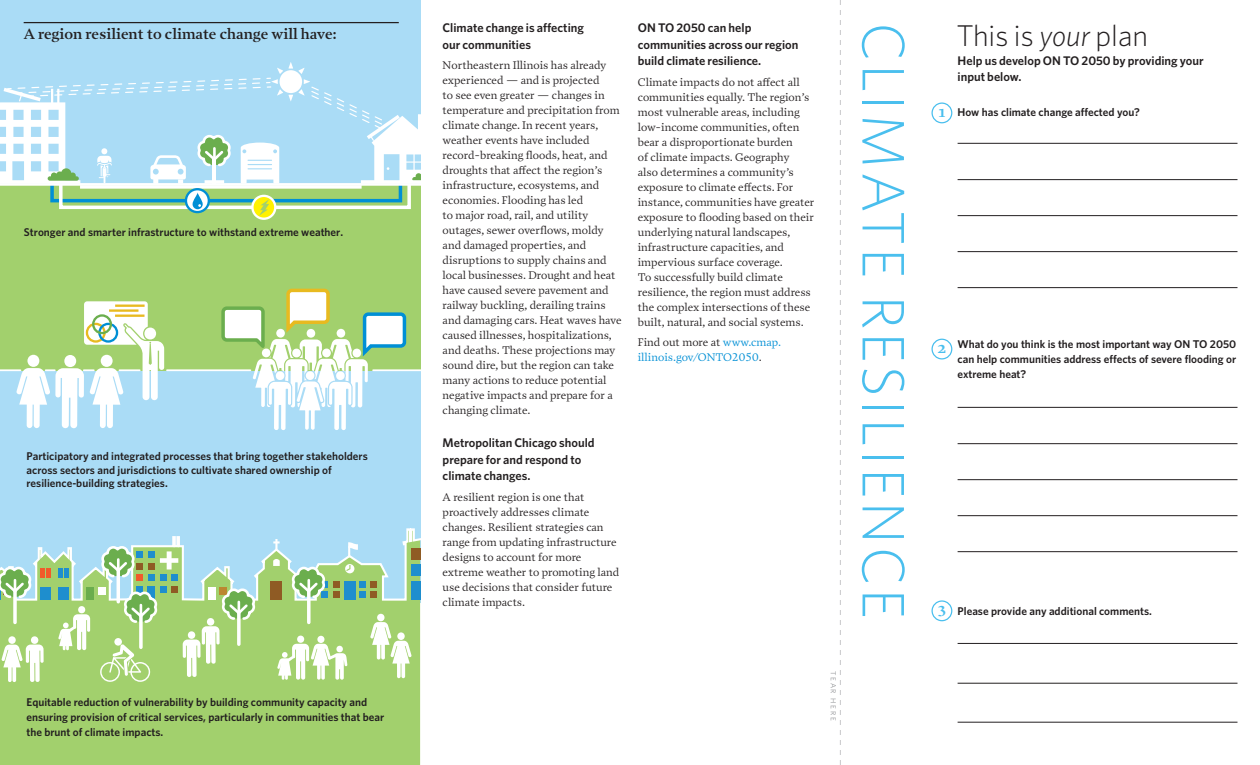
<style>
.page{position:relative;width:1260px;height:765px;background:#fff}
.page>*{position:absolute;margin:0;border:0;box-sizing:border-box;transform-origin:0 0}
.CAPS_TITLE{font:300 60px "Whitney";letter-spacing:.05em;color:#4abfee}
.t1{font:300 30px "Whitney";color:#231f20}
.t2{font:600 16.25px "Prensa";color:#4abfee}
.t3{font:600 15px "Prensa";color:#231f20}
.Header_-_Whitney{font:600 12.5px/16.2px "Whitney";color:#231f20}
.prensa_body{font:11.25px/15px "Prensa";color:#231f20}
.whitney_bold{font:600 11.25px/15px "Whitney";color:#231f20}
.prensa_body-2{font:11.25px/15px "Prensa";color:#008fd5}
.t4{font:7.5px "Whitney";letter-spacing:.22em;color:#939598}
.s1{color:#231f20}
.s2{font-style:italic}
</style>
<div class="page">
<svg style="left:840px;top:0;width:1px;height:765px"></svg>
<hr style="left:958px;top:643px;width:280px;height:1px;background:#231f20">
<hr style="left:958px;top:683px;width:280px;height:1px;background:#231f20">
<hr style="left:958px;top:722px;width:280px;height:1px;background:#231f20">
<div style="left:932px;top:600px;width:20px;height:21px;border:1px solid #4abfee;border-radius:50%"></div>
<div style="left:932px;top:102px;width:20px;height:21px;border:1px solid #4abfee;border-radius:50%"></div>
<div style="left:932px;top:339px;width:20px;height:21px;border:1px solid #4abfee;border-radius:50%"></div>
<hr style="left:958px;top:215px;width:280px;height:1px;background:#231f20">
<hr style="left:958px;top:479px;width:280px;height:1px;background:#231f20">
<hr style="left:958px;top:287px;width:280px;height:1px;background:#231f20">
<hr style="left:958px;top:551px;width:280px;height:1px;background:#231f20">
<hr style="left:958px;top:179px;width:280px;height:1px;background:#231f20">
<hr style="left:958px;top:443px;width:280px;height:1px;background:#231f20">
<hr style="left:958px;top:251px;width:280px;height:1px;background:#231f20">
<hr style="left:958px;top:515px;width:280px;height:1px;background:#231f20">
<hr style="left:958px;top:143px;width:280px;height:1px;background:#231f20">
<hr style="left:958px;top:407px;width:280px;height:1px;background:#231f20">
<div style="left:0;top:370px;width:420px;height:159px;background:#aadcf6"></div>
<div style="left:0;top:185px;width:420px;height:109px;background:#a2d06d"></div>
<svg style="left:0;top:528px;width:420px;height:237px;background:#a5d38b"></svg>
<svg style="left:98px;top:587px;width:7px;height:8px"></svg>
<div style="left:86px;top:587px;width:8px;height:13px;background:#6aad4d"></div>
<svg style="left:59px;top:568px;width:10px;height:10px"></svg>
<div style="left:58px;top:587px;width:11px;height:13px;background:#1e8ece"></div>
<svg style="left:40px;top:568px;width:11px;height:10px"></svg>
<div style="left:40px;top:587px;width:11px;height:13px;background:#1e8ece"></div>
<div style="left:137px;top:586px;width:6px;height:7px;background:#1e8ece"></div>
<div style="left:137px;top:574px;width:6px;height:7px;background:#f15a2a"></div>
<div style="left:137px;top:563px;width:6px;height:7px;background:#8f5b24"></div>
<div style="left:137px;top:551px;width:6px;height:7px;background:#1e8ece"></div>
<div style="left:148px;top:574px;width:7px;height:7px;background:#1e8ece"></div>
<div style="left:148px;top:563px;width:7px;height:7px;background:#8f5b24"></div>
<div style="left:148px;top:551px;width:7px;height:7px;background:#1e8ece"></div>
<div style="left:160px;top:586px;width:7px;height:7px;background:#1e8ece"></div>
<div style="left:160px;top:574px;width:7px;height:7px;background:#1e8ece"></div>
<div style="left:172px;top:586px;width:6px;height:7px;background:#8f5b24"></div>
<div style="left:321px;top:591px;width:7px;height:7px;background:#1e8ece"></div>
<div style="left:333px;top:591px;width:7px;height:7px;background:#8f5b24"></div>
<div style="left:321px;top:581px;width:7px;height:7px;background:#1e8ece"></div>
<div style="left:333px;top:581px;width:7px;height:7px;background:#8f5b24"></div>
<div style="left:359px;top:591px;width:7px;height:7px;background:#1e8ece"></div>
<div style="left:371px;top:591px;width:6px;height:7px;background:#8f5b24"></div>
<div style="left:359px;top:581px;width:7px;height:7px;background:#1e8ece"></div>
<div style="left:371px;top:581px;width:6px;height:7px;background:#8f5b24"></div>
<div style="left:172px;top:574px;width:6px;height:7px;background:#1e8ece"></div>
<div style="left:148px;top:586px;width:7px;height:14px;background:#1e8ece"></div>
<svg style="left:273px;top:539px;width:7px;height:11px"></svg>
<div style="left:271px;top:581px;width:11px;height:19px;background:#8f5b24"></div>
<svg style="left:273px;top:559px;width:7px;height:7px"></svg>
<svg style="left:411px;top:548px;width:9px;height:11px"></svg>
<svg style="left:411px;top:565px;width:9px;height:10px"></svg>
<div style="left:411px;top:581px;width:9px;height:19px;background:#1e8ece"></div>
<div style="left:344px;top:581px;width:11px;height:19px;background:#1e8ece"></div>
<svg style="left:345px;top:564px;width:9px;height:9px"></svg>
<svg style="left:348px;top:542px;width:10px;height:14px"></svg>
<svg style="left:160px;top:551px;width:18px;height:19px"></svg>
<svg style="left:139px;top:624px;width:4px;height:20px"></svg>
<svg style="left:123px;top:590px;width:35px;height:34px"></svg>
<hr style="left:117px;top:569px;width:3px;height:33px;background:#fff">
<svg style="left:100px;top:545px;width:36px;height:34px"></svg>
<svg style="left:307px;top:599px;width:4px;height:23px"></svg>
<svg style="left:291px;top:565px;width:35px;height:34px"></svg>
<svg style="left:13px;top:599px;width:4px;height:23px"></svg>
<svg style="left:0;top:565px;width:33px;height:34px"></svg>
<svg style="left:100px;top:644px;width:50px;height:38px;background:#b8db8f"></svg>
<div style="left:114px;top:638px;width:8px;height:8px;background:#fff;border-radius:50%"></div>
<svg style="left:277px;top:636px;width:70px;height:44px"></svg>
<svg style="left:183px;top:587px;width:73px;height:90px"></svg>
<svg style="left:370px;top:614px;width:41px;height:64px"></svg>
<svg style="left:2px;top:636px;width:42px;height:46px"></svg>
<svg style="left:58px;top:606px;width:32px;height:44px"></svg>
<div style="left:0;top:288px;width:420px;height:83px;background:#a2d06d"></div>
<hr style="left:0;top:369px;width:20px;height:2px;background:#fff">
<svg style="left:17px;top:301px;width:147px;height:127px"></svg>
<hr style="left:119px;top:369px;width:21px;height:2px;background:#fff">
<hr style="left:167px;top:369px;width:83px;height:2px;background:#fff">
<hr style="left:373px;top:369px;width:47px;height:2px;background:#fff">
<div style="left:0;top:0;width:420px;height:185px;background:#aadcf6"></div>
<svg style="left:252px;top:196px;width:23px;height:23px"></svg>
<div style="left:251px;top:195px;width:25px;height:25px;border:2px solid #fff;border-radius:50%"></div>
<svg style="left:0;top:62px;width:420px;height:154px"></svg>
<hr style="left:24px;top:22px;width:375px;height:1px;background:#231f20">
<svg style="left:220px;top:288px;width:188px;height:142px"></svg>
<p class="t3" style="left:24px;top:25px;width:315px">A region resilient to climate change will have:</p>
<p class="whitney_bold" style="left:24px;top:225px;width:321px">Stronger and smarter infrastructure to withstand extreme weather.</p>
<p class="whitney_bold" style="left:27px;top:450px;width:343px;line-height:13.5px">Participatory and integrated processes that bring together stakeholders across sectors and jurisdictions to cultivate shared ownership of resilience-building strategies.</p>
<p class="whitney_bold" style="left:27px;top:695px;width:359px">Equitable reduction of vulnerability by building community capacity and ensuring provision of critical services, particularly in communities that bear the brunt of climate impacts.</p>
<p class="Header_-_Whitney" style="left:443px;top:20px;width:143px">Climate change is affecting</p>
<p class="CAPS_TITLE" style="left:923px;top:22px;width:598px;rotate:90deg">CLIMATE RESILIENCE</p>
<p class="Header_-_Whitney" style="left:638px;top:20px;width:162px">ON TO 2050 can help communities across our region build climate resilience.</p>
<p class="prensa_body" style="left:638px;top:74px;width:178px">Climate impacts do not affect all communities equally. The region’s most vulnerable areas, including low-income communities, often bear a disproportionate burden<br>of climate impacts. Geography<br>also determines a community’s exposure to climate effects. For instance, communities have greater exposure to flooding based on their underlying natural landscapes, infrastructure capacities, and impervious surface coverage.<br>To successfully build climate resilience, the region must address the complex intersections of these built, natural, and social systems.</p>
<p class="prensa_body-2" style="left:638px;top:335px;width:145px"><span class="s1">Find out more at</span> www.cmap. illinois.gov/ONTO2050<span class="s1">.</span></p>
<p class="Header_-_Whitney" style="left:443px;top:36px;width:90px">our communities</p>
<p class="prensa_body" style="left:443px;top:58px;width:181px">Northeastern Illinois has already experienced — and is projected<br>to see even greater — changes in temperature and precipitation from climate change. In recent years, weather events have included record-breaking floods, heat, and droughts that affect the region’s infrastructure, ecosystems, and economies. Flooding has led<br>to major road, rail, and utility outages, sewer overflows, moldy and damaged properties, and disruptions to supply chains and local businesses. Drought and heat have caused severe pavement and railway buckling, derailing trains and damaging cars. Heat waves have caused illnesses, hospitalizations, and deaths. These projections may sound dire, but the region can take many actions to reduce potential negative impacts and prepare for a changing climate.</p>
<p class="Header_-_Whitney" style="left:443px;top:435px;width:154px">Metropolitan Chicago should prepare for and respond to climate changes.</p>
<p class="prensa_body" style="left:443px;top:489px;width:178px">A resilient region is one that proactively addresses climate changes. Resilient strategies can range from updating infrastructure designs to account for more extreme weather to promoting land use decisions that consider future climate impacts.</p>
<p class="t4" style="left:838px;top:671px;width:51px;rotate:90deg">TEAR HERE</p>
<p class="t2" style="left:939px;top:102px;width:9px">1</p>
<h2 class="t1" style="left:957px;top:16px;width:193px">This is <span class="s2">your</span> plan</h2>
<p class="Header_-_Whitney" style="left:958px;top:52px;width:248px">Help us develop ON TO 2050 by providing your input below.</p>
<p class="whitney_bold" style="left:958px;top:104px;width:184px">How has climate change affected you?</p>
<p class="t2" style="left:937px;top:338px;width:10px">2</p>
<p class="whitney_bold" style="left:958px;top:336px;width:280px;text-align:justify">What do you think is the most important way ON TO 2050 can help communities address effects of severe flooding or extreme heat?</p>
<p class="t2" style="left:938px;top:599px;width:10px">3</p>
<p class="whitney_bold" style="left:958px;top:604px;width:196px">Please provide any additional comments.</p>
</div>
